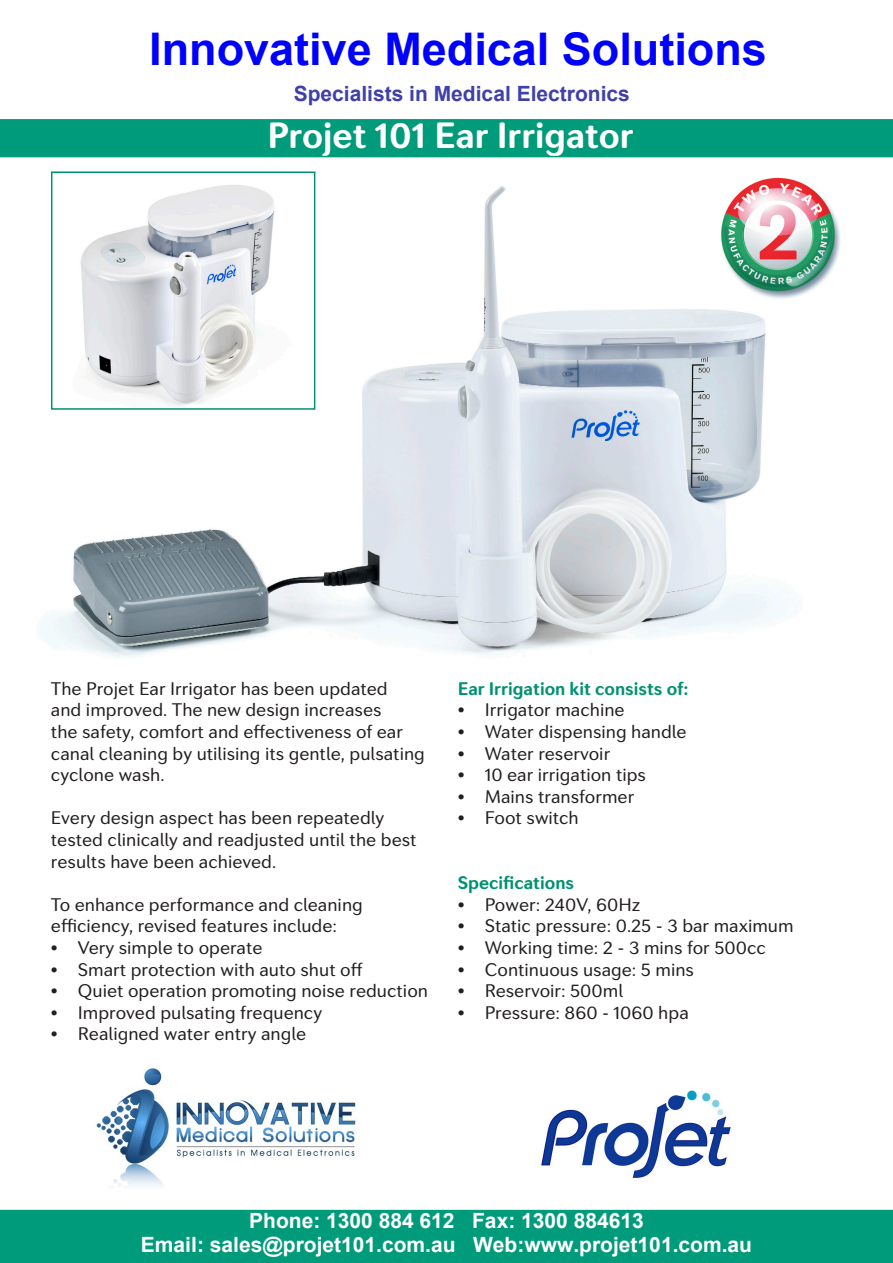
<style>
.page{position:relative;width:893px;height:1263px;background:#fff}
.page>*{position:absolute;margin:0;border:0;box-sizing:border-box;transform-origin:0 0}
.t1{font:700 45px "Arial";color:#00f}
.t2{font:700 36px "Seconda Soft";color:#fff}
.t3{font:700 21px/24.5px "Arial";color:#fff;text-align:center}
.t4{font:700 21px "Arial";color:#4040aa}
.t5{font:18px/21.6px "Seconda Soft";color:#231f20}
.t6{font:700 18px "Seconda Soft";color:#009173}
.s1{font-weight:400;font-size:36px;color:#fff}
</style>
<div class="page">
<div style="left:0;top:1210px;width:893px;height:53px;background:#009b7a"></div>
<div style="left:1px;top:120px;width:891px;height:37px;background:#009b7a"></div>
<div style="left:0;top:119px;width:893px;height:38px;border:2px solid #009b7a"></div>
<img style="left:38px;top:172px;width:763px;height:485px">
<img style="left:714px;top:172px;width:126px;height:127px">
<img style="left:541px;top:1090px;width:190px;height:88px">
<img style="left:54px;top:174px;width:258px;height:233px">
<div style="left:51px;top:171px;width:264px;height:239px;border:2px solid #009173"></div>
<img style="left:96px;top:1068px;width:260px;height:119px">
<h1 class="t1" style="left:139px;top:17px;width:629px"><span class="s1">I</span>Innovative Medical Solutions</h1>
<p class="t4" style="left:294px;top:79px;width:338px">Specialists in Medical Electronics</p>
<h2 class="t2" style="left:268px;top:113px;width:368px">Projet 101 Ear Irrigator</h2>
<p class="t5" style="left:51px;top:678px;width:375px">The Projet Ear Irrigator has been updated<br>and improved. The new design increases<br>the safety, comfort and effectiveness of ear canal cleaning by utilising its gentle, pulsating cyclone wash.</p>
<p class="t5" style="left:51px;top:807px;width:367px">Every design aspect has been repeatedly tested clinically and readjusted until the best results have been achieved.</p>
<p class="t5" style="left:51px;top:894px;width:313px">To enhance performance and cleaning efficiency, revised features include:</p>
<p class="t5" style="left:51px;top:937px;width:213px">• Very simple to operate</p>
<p class="t5" style="left:51px;top:958px;width:313px">• Smart protection with auto shut off</p>
<p class="t5" style="left:51px;top:980px;width:379px">• Quiet operation promoting noise reduction</p>
<p class="t5" style="left:51px;top:1002px;width:273px">• Improved pulsating frequency</p>
<p class="t5" style="left:51px;top:1023px;width:257px">• Realigned water entry angle</p>
<p class="t6" style="left:458px;top:677px;width:232px">Ear Irrigation kit consists of:</p>
<p class="t5" style="left:458px;top:699px;width:168px">• Irrigator machine</p>
<p class="t5" style="left:458px;top:721px;width:230px">• Water dispensing handle</p>
<p class="t5" style="left:458px;top:742px;width:154px">• Water reservoir</p>
<p class="t5" style="left:458px;top:764px;width:190px">• 10 ear irrigation tips</p>
<p class="t5" style="left:458px;top:786px;width:178px">• Mains transformer</p>
<p class="t5" style="left:458px;top:807px;width:123px">• Foot switch</p>
<p class="t6" style="left:458px;top:872px;width:118px">Specifications</p>
<p class="t5" style="left:458px;top:894px;width:184px">• Power: 240V, 60Hz</p>
<p class="t5" style="left:458px;top:915px;width:337px">• Static pressure: 0.25 - 3 bar maximum</p>
<p class="t5" style="left:458px;top:937px;width:310px">• Working time: 2 - 3 mins for 500cc</p>
<p class="t5" style="left:458px;top:958px;width:238px">• Continuous usage: 5 mins</p>
<p class="t5" style="left:458px;top:980px;width:167px">• Reservoir: 500ml</p>
<p class="t5" style="left:458px;top:1002px;width:233px">• Pressure: 860 - 1060 hpa</p>
<p class="t3" style="left:141px;top:1208px;width:613px">Phone: 1300 884 612 Fax: 1300 884613<br>Email: sales@projet101.com.au Web:www.projet101.com.au</p>
</div>
